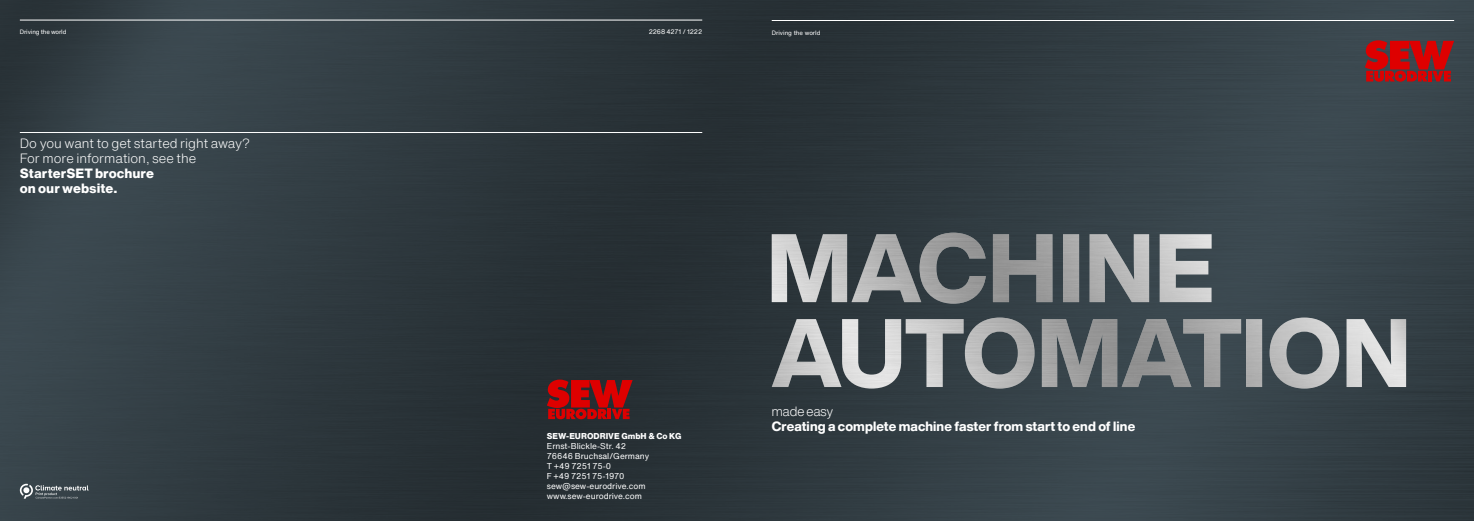
<style>
.page{position:relative;width:1474px;height:521px;background:#fff}
.page>*{position:absolute;margin:0;border:0;box-sizing:border-box;transform-origin:0 0}
.t1{font:300 13.12px/14.9px "Helvetica Now Text";color:#fff}
.t2{font:800 13.12px "Helvetica Now Display";letter-spacing:.01em;color:#fff}
.t3{font:800 13.12px/14.9px "Helvetica Now Text";color:#fff}
.t4{font:300 13.12px "Helvetica Now Display";letter-spacing:.01em;color:#fff}
.t5{font:8.31px/9.9px "Helvetica Now Text";color:#fff}
.t6{font:800 8.31px "Helvetica Now Text";color:#fff}
.t7{font:6.56px "Helvetica Now Text";letter-spacing:-.015em;color:#fff}
.t8{font:6.12px "Helvetica Now Text";letter-spacing:-.015em;color:#fff}
</style>
<div class="page">
<img style="left:0;top:0;width:1473px;height:521px">
<svg style="left:1364px;top:40px;width:89px;height:42px;background:#a6171a"></svg>
<hr style="left:771px;top:20px;width:682px;height:1px;background:#fff">
<svg style="left:20px;top:484px;width:69px;height:15px"></svg>
<hr style="left:20px;top:20px;width:682px;height:1px;background:#fff">
<hr style="left:20px;top:132px;width:682px;height:1px;background:#fff">
<img style="left:771px;top:233px;width:440px;height:71px">
<img style="left:771px;top:317px;width:634px;height:71px">
<svg style="left:547px;top:379px;width:85px;height:40px;background:#a10e10"></svg>
<p class="t7" style="left:648px;top:27px;width:55px">2268 4271 / 1222</p>
<p class="t8" style="left:20px;top:27px;width:48px">Driving the world</p>
<p class="t8" style="left:771px;top:28px;width:50px">Driving the world</p>
<h1 class="t1" style="left:20px;top:136px;width:232px">Do you want to get started right away?<br>For more information, see the</h1>
<h1 class="t3" style="left:20px;top:166px;width:136px">StarterSET brochure on our website.</h1>
<p class="t6" style="left:547px;top:430px;width:136px">SEW-EURODRIVE GmbH &amp; Co KG</p>
<p class="t5" style="left:547px;top:441px;width:104px">Ernst-Blickle-Str. 42<br>76646 Bruchsal/Germany<br>T +49 7251 75-0<br>F +49 7251 75-1970 sew@sew-eurodrive.com www.sew-eurodrive.com</p>
<h1 class="t4" style="left:771px;top:403px;width:63px">made easy</h1>
<h1 class="t2" style="left:771px;top:417px;width:365px">Creating a complete machine faster from start to end of line</h1>
</div>
